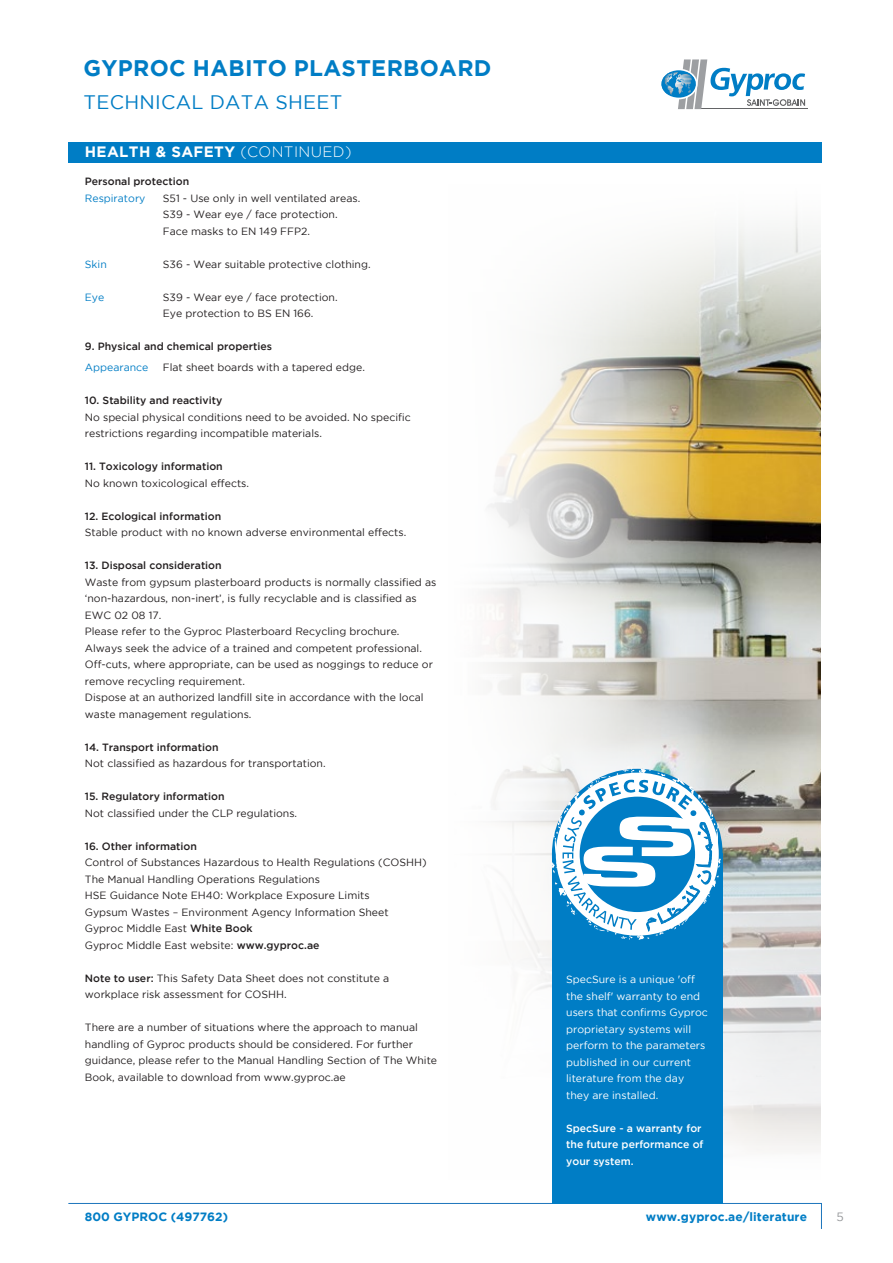
<style>
.page{position:relative;width:893px;height:1263px;background:#fff}
.page>*{position:absolute;margin:0;border:0;box-sizing:border-box;transform-origin:0 0}
.t1{font:700 22.5px "Gotham";letter-spacing:.015em;color:#007dc5}
.t2{font:19.5px "Gotham";letter-spacing:.015em;color:#007dc5}
.t3{font:700 15px "Gotham";letter-spacing:.025em;color:#fff}
.t4{font:700 12px "Gotham";letter-spacing:.01em;color:#007dc5}
.t5{font:12px "Gotham";color:#939598}
.t6{font:10.5px/16.5px "Gotham";color:#231f20}
.t7{font:500 10.5px "Gotham";color:#231f20}
.t8{font:10.5px/16.5px "Gotham";color:#fff}
.t9{font:500 10.5px/16.5px "Gotham";color:#fff}
.t10{font:10.5px "Gotham";color:#007dc5}
.s1{font-weight:300}
.s2{font-weight:500}
</style>
<div class="page">
<img style="left:711px;top:350px;width:109px;height:358px">
<svg style="left:486px;top:350px;width:225px;height:358px"></svg>
<svg style="left:493px;top:708px;width:328px;height:475px"></svg>
<svg style="left:550px;top:210px;width:271px;height:140px"></svg>
<div style="left:68px;top:142px;width:753px;height:20px;background:#007dc5"></div>
<hr style="left:701px;top:108px;width:107px;height:1px;background:#636466">
<svg style="left:661px;top:59px;width:144px;height:50px"></svg>
<svg style="left:68px;top:1203px;width:754px;height:26px"></svg>
<div style="left:552px;top:853px;width:170px;height:351px;background:#007dc5"></div>
<svg style="left:550px;top:767px;width:172px;height:174px"></svg>
<h1 class="t1" style="left:84px;top:55px;width:409px">GYPROC HABITO PLASTERBOARD</h1>
<h2 class="t2" style="left:84px;top:91px;width:260px">TECHNICAL DATA SHEET</h2>
<h3 class="t3" style="left:85px;top:143px;width:268px">HEALTH &amp; SAFETY <span class="s1">(CONTINUED)</span></h3>
<p class="t7" style="left:85px;top:175px;width:106px">Personal protection</p>
<p class="t10" style="left:85px;top:192px;width:62px">Respiratory</p>
<p class="t6" style="left:163px;top:189px;width:199px">S51 - Use only in well ventilated areas.<br>S39 - Wear eye / face protection.<br>Face masks to EN 149 FFP2.</p>
<p class="t10" style="left:85px;top:258px;width:23px">Skin</p>
<p class="t6" style="left:163px;top:255px;width:209px">S36 - Wear suitable protective clothing.</p>
<p class="t10" style="left:85px;top:291px;width:21px">Eye</p>
<p class="t6" style="left:163px;top:288px;width:176px">S39 - Wear eye / face protection.<br>Eye protection to BS EN 166.</p>
<p class="t7" style="left:85px;top:340px;width:189px">9. Physical and chemical properties</p>
<p class="t10" style="left:85px;top:362px;width:65px">Appearance</p>
<p class="t6" style="left:163px;top:359px;width:204px">Flat sheet boards with a tapered edge.</p>
<p class="t7" style="left:85px;top:394px;width:139px">10. Stability and reactivity</p>
<p class="t6" style="left:85px;top:408px;width:327px">No special physical conditions need to be avoided. No specific restrictions regarding incompatible materials.</p>
<p class="t7" style="left:85px;top:460px;width:139px">11. Toxicology information</p>
<p class="t6" style="left:85px;top:474px;width:166px">No known toxicological effects.</p>
<p class="t7" style="left:85px;top:510px;width:138px">12. Ecological information</p>
<p class="t6" style="left:85px;top:524px;width:323px">Stable product with no known adverse environmental effects.</p>
<p class="t7" style="left:85px;top:559px;width:138px">13. Disposal consideration</p>
<p class="t6" style="left:85px;top:573px;width:353px">Waste from gypsum plasterboard products is normally classified as ‘non-hazardous, non-inert’, is fully recyclable and is classified as EWC 02 08 17.<br>Please refer to the Gyproc Plasterboard Recycling brochure.<br>Always seek the advice of a trained and competent professional.<br>Off-cuts, where appropriate, can be used as noggings to reduce or remove recycling requirement.<br>Dispose at an authorized landfill site in accordance with the local waste management regulations.</p>
<p class="t7" style="left:85px;top:741px;width:135px">14. Transport information</p>
<p class="t6" style="left:85px;top:755px;width:242px">Not classified as hazardous for transportation.</p>
<p class="t7" style="left:85px;top:790px;width:141px">15. Regulatory information</p>
<p class="t6" style="left:85px;top:804px;width:214px">Not classified under the CLP regulations.</p>
<p class="t7" style="left:85px;top:840px;width:114px">16. Other information</p>
<p class="t6" style="left:85px;top:854px;width:343px">Control of Substances Hazardous to Health Regulations (COSHH)<br>The Manual Handling Operations Regulations<br>HSE Guidance Note EH40: Workplace Exposure Limits<br>Gypsum Wastes – Environment Agency Information Sheet Gyproc Middle East <span class="s2">White Book<br></span>Gyproc Middle East website: <span class="s2">www.gyproc.ae</span></p>
<p class="t6" style="left:85px;top:969px;width:306px"><span class="s2">Note to user:</span> This Safety Data Sheet does not constitute a workplace risk assessment for COSHH.</p>
<p class="t6" style="left:85px;top:1019px;width:354px">There are a number of situations where the approach to manual handling of Gyproc products should be considered. For further guidance, please refer to the Manual Handling Section of The White Book, available to download from www.gyproc.ae</p>
<p class="t8" style="left:566px;top:971px;width:143px">SpecSure is a unique 'off the shelf' warranty to end users that confirms Gyproc proprietary systems will perform to the parameters published in our current literature from the day they are installed.</p>
<p class="t9" style="left:566px;top:1120px;width:139px">SpecSure - a warranty for the future performance of your system.</p>
<p class="t4" style="left:85px;top:1209px;width:145px">800 GYPROC (497762)</p>
<p class="t4" style="left:646px;top:1209px;width:163px">www.gyproc.ae/literature</p>
<p class="t5" style="left:836px;top:1210px;width:9px">5</p>
</div>
